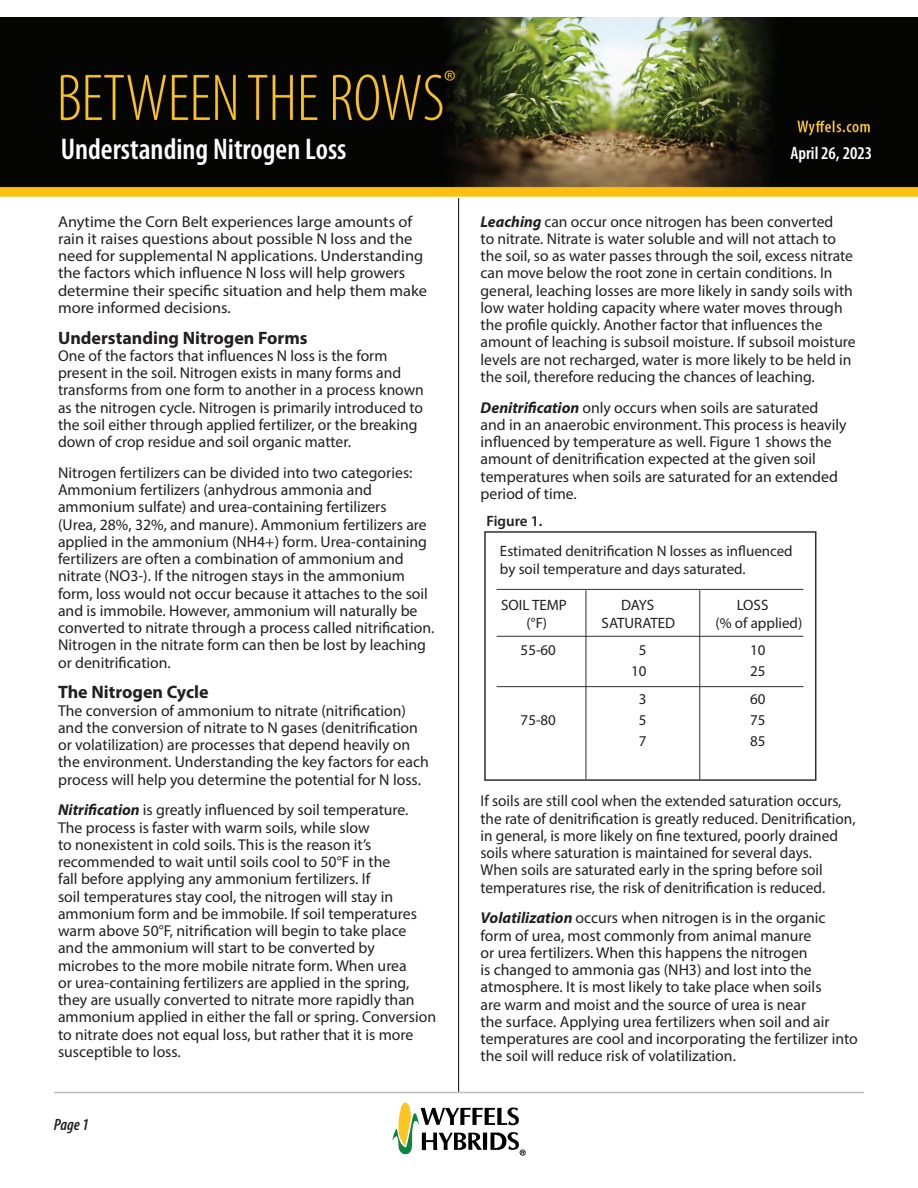
<style>
.page{position:relative;width:918px;height:1188px;background:#fff}
.page>*{position:absolute;margin:0;border:0;box-sizing:border-box;transform-origin:0 0}
.t1{font:300 condensed 33px "Myriad Pro";color:#fec422}
.t2{font:600 condensed 30px "Myriad Pro";color:#fff}
.t3{font:700 18px "Myriad Pro";color:#231f20}
.t4{font:600 condensed 18px "Myriad Pro";color:#fff}
.t5{font:italic 600 condensed 16.5px "Myriad Pro";color:#231f20}
.t6{font:15.75px/17.2px "Myriad Pro";color:#231f20}
.t7{font:15.75px/17.2px "Myriad Pro";color:#231f20;scale:1.04 1}
.t8{font:15px "Myriad Pro";color:#231f20}
.t9{font:600 15px "Myriad Pro";color:#231f20}
.s1{font-weight:700;font-style:italic}
</style>
<div class="page">
<svg style="left:392px;top:1103px;width:134px;height:53px"></svg>
<hr style="left:54px;top:1092px;width:810px;height:1px;background:#bdbebe">
<hr style="left:458px;top:198px;width:1px;height:894px;background:#040503">
<img style="left:0;top:18px;width:918px;height:178px">
<div style="left:484px;top:531px;width:332px;height:250px;border:2px solid #231f20"></div>
<hr style="left:497px;top:636px;width:306px;height:1px;background:#231f20">
<hr style="left:497px;top:686px;width:306px;height:1px;background:#231f20">
<hr style="left:497px;top:589px;width:306px;height:1px;background:#231f20">
<hr style="left:586px;top:590px;width:1px;height:189px;background:#231f20">
<hr style="left:699px;top:590px;width:1px;height:189px;background:#231f20">
<h1 class="t1" style="left:444px;top:62px;width:14px">®</h1>
<p class="t2" style="left:61px;top:131px;width:287px">Understanding Nitrogen Loss</p>
<p class="t4" style="left:790px;top:142px;width:83px">April 26, 2023</p>
<p class="t7" style="left:58px;top:213px;width:356px">Anytime the Corn Belt experiences large amounts of rain it raises questions about possible N loss and the need for supplemental N applications. Understanding the factors which influence N loss will help growers determine their specific situation and help them make more informed decisions.</p>
<p class="t3" style="left:58px;top:326px;width:251px">Understanding Nitrogen Forms</p>
<p class="t6" style="left:58px;top:347px;width:367px">One of the factors that influences N loss is the form present in the soil. Nitrogen exists in many forms and transforms from one form to another in a process known as the nitrogen cycle. Nitrogen is primarily introduced to the soil either through applied fertilizer, or the breaking down of crop residue and soil organic matter.</p>
<p class="t6" style="left:58px;top:464px;width:378px">Nitrogen fertilizers can be divided into two categories:<br>Ammonium fertilizers (anhydrous ammonia and ammonium sulfate) and urea-containing fertilizers<br>(Urea, 28%, 32%, and manure). Ammonium fertilizers are applied in the ammonium (NH4+) form. Urea-containing fertilizers are often a combination of ammonium and nitrate (NO3-). If the nitrogen stays in the ammonium form, loss would not occur because it attaches to the soil and is immobile. However, ammonium will naturally be converted to nitrate through a process called nitrification.<br>Nitrogen in the nitrate form can then be lost by leaching or denitrification.</p>
<p class="t3" style="left:58px;top:681px;width:152px">The Nitrogen Cycle</p>
<p class="t6" style="left:58px;top:702px;width:372px">The conversion of ammonium to nitrate (nitrification) and the conversion of nitrate to N gases (denitrification or volatilization) are processes that depend heavily on the environment. Understanding the key factors for each process will help you determine the potential for N loss.</p>
<p class="t6" style="left:58px;top:801px;width:380px"><span class="s1">Nitrification</span> is greatly influenced by soil temperature.<br>The process is faster with warm soils, while slow<br>to nonexistent in cold soils. This is the reason it’s recommended to wait until soils cool to 50°F in the<br>fall before applying any ammonium fertilizers. If<br>soil temperatures stay cool, the nitrogen will stay in ammonium form and be immobile. If soil temperatures warm above 50°F, nitrification will begin to take place<br>and the ammonium will start to be converted by microbes to the more mobile nitrate form. When urea<br>or urea-containing fertilizers are applied in the spring, they are usually converted to nitrate more rapidly than ammonium applied in either the fall or spring. Conversion to nitrate does not equal loss, but rather that it is more susceptible to loss.</p>
<p class="t5" style="left:54px;top:1114px;width:37px">Page 1</p>
<p class="t6" style="left:481px;top:213px;width:377px"><span class="s1">Leaching</span> can occur once nitrogen has been converted<br>to nitrate. Nitrate is water soluble and will not attach to the soil, so as water passes through the soil, excess nitrate can move below the root zone in certain conditions. In general, leaching losses are more likely in sandy soils with low water holding capacity where water moves through the profile quickly. Another factor that influences the amount of leaching is subsoil moisture. If subsoil moisture levels are not recharged, water is more likely to be held in the soil, therefore reducing the chances of leaching.</p>
<p class="t6" style="left:481px;top:399px;width:368px"><span class="s1">Denitrification</span> only occurs when soils are saturated and in an anaerobic environment. This process is heavily influenced by temperature as well. Figure 1 shows the amount of denitrification expected at the given soil temperatures when soils are saturated for an extended period of time.</p>
<p class="t9" style="left:486px;top:512px;width:57px">Figure 1.</p>
<p class="t8" style="left:500px;top:541px;width:294px">Estimated denitrification N losses as influenced</p>
<p class="t8" style="left:500px;top:559px;width:247px">by soil temperature and days saturated.</p>
<p class="t8" style="left:501px;top:595px;width:67px">SOIL TEMP</p>
<p class="t8" style="left:621px;top:595px;width:35px">DAYS</p>
<p class="t8" style="left:737px;top:595px;width:33px">LOSS</p>
<p class="t8" style="left:527px;top:613px;width:22px">(°F)</p>
<p class="t8" style="left:602px;top:613px;width:75px">SATURATED</p>
<p class="t8" style="left:716px;top:613px;width:88px">(% of applied)</p>
<p class="t8" style="left:521px;top:641px;width:37px">55-60</p>
<p class="t8" style="left:639px;top:641px;width:9px">5</p>
<p class="t8" style="left:750px;top:641px;width:17px">10</p>
<p class="t8" style="left:631px;top:662px;width:17px">10</p>
<p class="t8" style="left:750px;top:662px;width:17px">25</p>
<p class="t8" style="left:639px;top:690px;width:9px">3</p>
<p class="t8" style="left:750px;top:690px;width:17px">60</p>
<p class="t8" style="left:521px;top:711px;width:37px">75-80</p>
<p class="t8" style="left:639px;top:711px;width:9px">5</p>
<p class="t8" style="left:750px;top:711px;width:17px">75</p>
<p class="t8" style="left:639px;top:732px;width:9px">7</p>
<p class="t8" style="left:750px;top:732px;width:17px">85</p>
<p class="t6" style="left:481px;top:792px;width:376px">If soils are still cool when the extended saturation occurs, the rate of denitrification is greatly reduced. Denitrification, in general, is more likely on fine textured, poorly drained soils where saturation is maintained for several days.<br>When soils are saturated early in the spring before soil temperatures rise, the risk of denitrification is reduced.</p>
<p class="t6" style="left:481px;top:909px;width:379px"><span class="s1">Volatilization</span> occurs when nitrogen is in the organic form of urea, most commonly from animal manure<br>or urea fertilizers. When this happens the nitrogen<br>is changed to ammonia gas (NH3) and lost into the atmosphere. It is most likely to take place when soils<br>are warm and moist and the source of urea is near<br>the surface. Applying urea fertilizers when soil and air temperatures are cool and incorporating the fertilizer into the soil will reduce risk of volatilization.</p>
</div>
